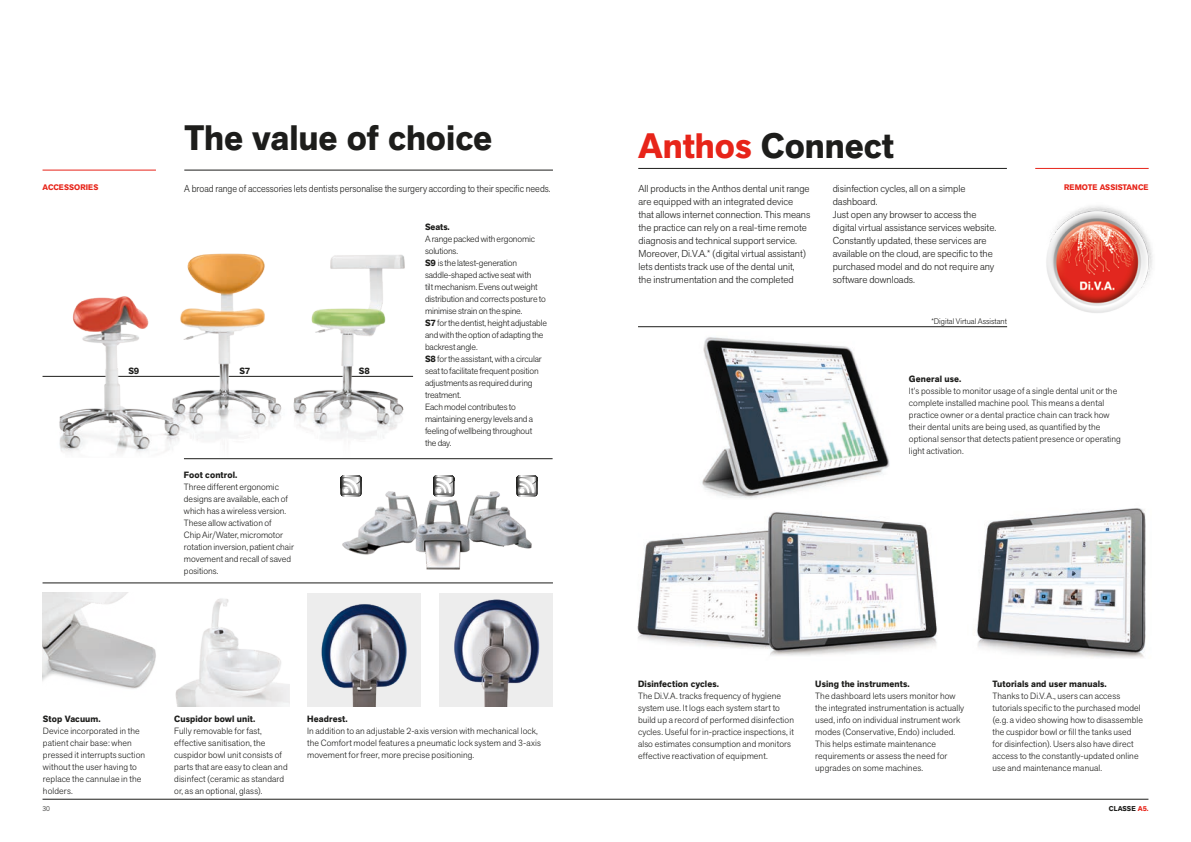
<style>
.page{position:relative;width:1191px;height:842px;background:#fff}
.page>*{position:absolute;margin:0;border:0;box-sizing:border-box;transform-origin:0 0}
.t1{font:700 35px "Akzid Grtsk Next";color:#1d1d1b}
.t2{font:300 10px/13px "Akzid Grtsk Next";color:#1d1d1b}
.t3{font:300 10px "Akzid Grtsk Next";color:#1d1d1b;scale:.93 1}
.t4{font:300 9px/12px "Akzid Grtsk Next";letter-spacing:.01em;color:#1d1d1b}
.t5{font:300 9px/12px "Akzid Grtsk Next";letter-spacing:-.015em;color:#1d1d1b}
.t6{font:700 9px "Akzid Grtsk Next";letter-spacing:.01em;color:#1d1d1b}
.t7{font:700 8px "Akzid Grtsk Next";letter-spacing:.01em;color:#e72419}
.t8{font:300 8px "Akzid Grtsk Next";color:#1d1d1b}
.t9{font:700 7px "Akzid Grtsk Next";letter-spacing:.01em;color:#1d1d1b}
.t10{font:300 7px "Akzid Grtsk Next";color:#1d1d1b}
.s1{color:#e72419}
.s2{font-weight:700}
</style>
<div class="page">
<img style="left:43px;top:253px;width:371px;height:201px">
<hr style="left:184px;top:170px;width:369px;height:1px;background:#1d1d1b">
<hr style="left:43px;top:799px;width:1105px;height:1px;background:#1d1d1b">
<hr style="left:43px;top:170px;width:113px;height:1px;background:#e72419">
<img style="left:175px;top:598px;width:114px;height:108px">
<img style="left:43px;top:593px;width:113px;height:96px">
<hr style="left:184px;top:458px;width:368px;height:1px;background:#1d1d1b">
<hr style="left:43px;top:583px;width:510px;height:1px;background:#1d1d1b">
<hr style="left:1035px;top:168px;width:113px;height:1px;background:#e72419">
<hr style="left:638px;top:168px;width:369px;height:1px;background:#1d1d1b">
<img style="left:439px;top:593px;width:112px;height:113px">
<div style="left:307px;top:593px;width:114px;height:113px;background:#ededed"></div>
<img style="left:321px;top:604px;width:86px;height:102px">
<img style="left:342px;top:491px;width:190px;height:79px">
<svg style="left:340px;top:475px;width:22px;height:22px"></svg>
<svg style="left:340px;top:485px;width:12px;height:12px"></svg>
<svg style="left:341px;top:476px;width:20px;height:20px"></svg>
<svg style="left:517px;top:475px;width:21px;height:22px"></svg>
<svg style="left:516px;top:496px;width:12px;height:1px"></svg>
<svg style="left:516px;top:476px;width:21px;height:20px"></svg>
<svg style="left:434px;top:475px;width:21px;height:22px"></svg>
<svg style="left:433px;top:496px;width:12px;height:1px"></svg>
<svg style="left:433px;top:476px;width:21px;height:20px"></svg>
<img style="left:637px;top:512px;width:300px;height:144px">
<hr style="left:638px;top:326px;width:369px;height:1px;background:#1d1d1b">
<img style="left:977px;top:508px;width:169px;height:150px">
<img style="left:702px;top:337px;width:188px;height:161px">
<img style="left:1046px;top:206px;width:107px;height:107px">
<h1 class="t1" style="left:184px;top:115px;width:309px">The value of choice</h1>
<h1 class="t1" style="left:638px;top:124px;width:257px"><span class="s1">Anthos</span> Connect</h1>
<p class="t7" style="left:43px;top:182px;width:57px">ACCESSORIES</p>
<p class="t3" style="left:184px;top:182px;width:395px">A broad range of accessories lets dentists personalise the surgery according to their specific needs.</p>
<p class="t6" style="left:128px;top:365px;width:12px">S9</p>
<p class="t6" style="left:239px;top:365px;width:12px">S7</p>
<p class="t6" style="left:359px;top:365px;width:12px">S8</p>
<p class="t6" style="left:184px;top:469px;width:55px">Foot control.</p>
<p class="t4" style="left:184px;top:480px;width:111px">Three different ergonomic designs are available, each of which has a wireless version.<br>These allow activation of<br>Chip Air/Water, micromotor rotation inversion, patient chair movement and recall of saved positions.</p>
<p class="t6" style="left:425px;top:221px;width:26px">Seats.</p>
<p class="t5" style="left:425px;top:233px;width:124px">A range packed with ergonomic solutions.<br><span class="s2">S9</span> is the latest-generation saddle-shaped active seat with<br>tilt mechanism. Evens out weight distribution and corrects posture to minimise strain on the spine.<br><span class="s2">S7</span> for the dentist, height adjustable and with the option of adapting the backrest angle.<br><span class="s2">S8</span> for the assistant, with a circular seat to facilitate frequent position adjustments as required during treatment.<br>Each model contributes to maintaining energy levels and a feeling of wellbeing throughout<br>the day.</p>
<p class="t6" style="left:43px;top:713px;width:59px">Stop Vacuum.</p>
<p class="t4" style="left:43px;top:725px;width:104px">Device incorporated in the patient chair base: when pressed it interrupts suction without the user having to replace the cannulae in the holders.</p>
<p class="t6" style="left:174px;top:713px;width:83px">Cuspidor bowl unit.</p>
<p class="t4" style="left:174px;top:725px;width:115px">Fully removable for fast, effective sanitisation, the cuspidor bowl unit consists of parts that are easy to clean and disinfect (ceramic as standard or, as an optional, glass).</p>
<p class="t6" style="left:307px;top:713px;width:42px">Headrest.</p>
<p class="t4" style="left:307px;top:725px;width:235px">In addition to an adjustable 2-axis version with mechanical lock, the Comfort model features a pneumatic lock system and 3-axis movement for freer, more precise positioning.</p>
<p class="t2" style="left:638px;top:182px;width:173px">All products in the Anthos dental unit range are equipped with an integrated device that allows internet connection. This means the practice can rely on a real-time remote diagnosis and technical support service.<br>Moreover, Di.V.A.* (digital virtual assistant) lets dentists track use of the dental unit,<br>the instrumentation and the completed</p>
<p class="t2" style="left:832px;top:182px;width:165px">disinfection cycles, all on a simple dashboard.<br>Just open any browser to access the digital virtual assistance services website.<br>Constantly updated, these services are available on the cloud, are specific to the purchased model and do not require any software downloads.</p>
<p class="t8" style="left:931px;top:315px;width:77px">*Digital Virtual Assistant</p>
<p class="t7" style="left:1064px;top:182px;width:86px">REMOTE ASSISTANCE</p>
<p class="t6" style="left:909px;top:373px;width:54px">General use.</p>
<p class="t4" style="left:909px;top:384px;width:213px">It’s possible to monitor usage of a single dental unit or the complete installed machine pool. This means a dental practice owner or a dental practice chain can track how their dental units are being used, as quantified by the optional sensor that detects patient presence or operating light activation.</p>
<p class="t6" style="left:638px;top:678px;width:83px">Disinfection cycles.</p>
<p class="t4" style="left:638px;top:690px;width:157px">The Di.V.A. tracks frequency of hygiene system use. It logs each system start to build up a record of performed disinfection cycles. Useful for in-practice inspections, it also estimates consumption and monitors effective reactivation of equipment.</p>
<p class="t6" style="left:815px;top:678px;width:96px">Using the instruments.</p>
<p class="t4" style="left:815px;top:690px;width:150px">The dashboard lets users monitor how the integrated instrumentation is actually used, info on individual instrument work modes (Conservative, Endo) included.<br>This helps estimate maintenance requirements or assess the need for upgrades on some machines.</p>
<p class="t6" style="left:992px;top:678px;width:116px">Tutorials and user manuals.</p>
<p class="t4" style="left:992px;top:690px;width:152px">Thanks to Di.V.A., users can access tutorials specific to the purchased model (e.g. a video showing how to disassemble the cuspidor bowl or fill the tanks used for disinfection). Users also have direct access to the constantly-updated online use and maintenance manual.</p>
<p class="t10" style="left:43px;top:804px;width:9px">30</p>
<p class="t9" style="left:1108px;top:804px;width:41px">CLASSE <span class="s1">A5.</span></p>
</div>
